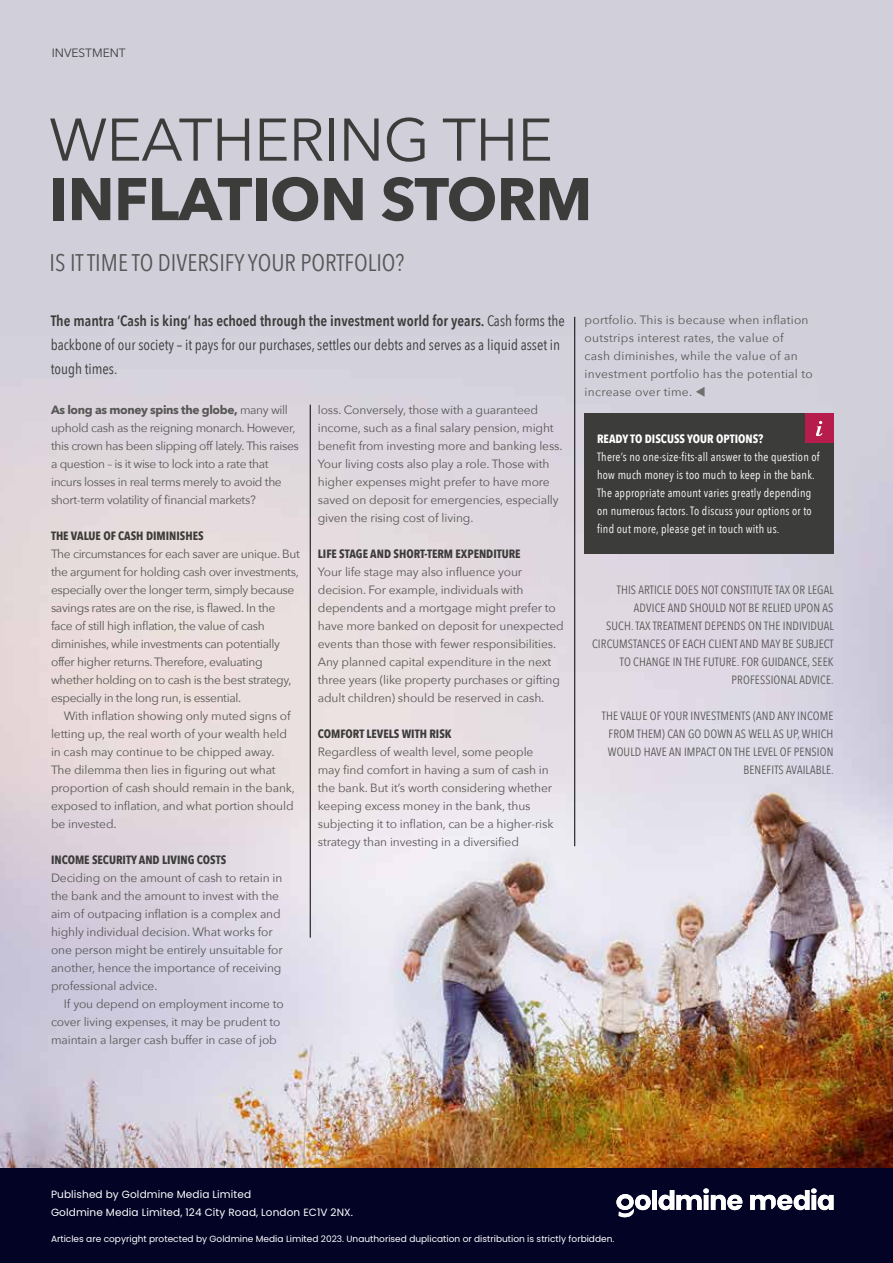
<style>
.page{position:relative;width:893px;height:1263px;background:#fff}
.page>*{position:absolute;margin:0;border:0;box-sizing:border-box;transform-origin:0 0}
.t1{font:700 59.55px "Avenir Next";letter-spacing:-.01em;color:#3c3c3b}
.t2{font:59.55px "Avenir Next";letter-spacing:-.01em;color:#3c3c3b}
.t3{font:24px "Avenir Next Condensed";color:#575756}
.t4{font:15px/24px "Avenir Next Condensed";color:#3c3c3b}
.t5{font:12px/18px "Avenir Next";letter-spacing:-.01em;color:#575756}
.t6{font:12px/18px "Avenir Next";letter-spacing:-.03em;color:#575756}
.t7{font:12px/18px "Avenir Next Condensed";letter-spacing:.01em;color:#575756;text-align:right}
.t8{font:12px/18px "Avenir Next Condensed";letter-spacing:.02em;color:#fff}
.t9{font:12px/18px "Avenir Next";letter-spacing:.02em;color:#575756}
.t10{font:700 12px "Avenir Next Condensed";color:#3c3c3b}
.t11{font:700 12px "Avenir Next Condensed";color:#fff}
.t12{font:12px "Avenir Next";color:#3c3c3b}
.t13{font:10.5px/18px "Poppins";letter-spacing:.01em;color:#fff}
.t14{font:9px "Poppins";color:#fff}
.s1{font-weight:600}
.s2{font-weight:700}
.s3{color:#706f6f}
</style>
<div class="page">
<img style="left:0;top:0;width:893px;height:1168px">
<div style="left:0;top:1168px;width:893px;height:95px;background:#030326"></div>
<div style="left:652px;top:1190px;width:5px;height:20px;background:#fff"></div>
<svg style="left:658px;top:1188px;width:84px;height:22px"></svg>
<svg style="left:750px;top:1188px;width:83px;height:22px"></svg>
<svg style="left:616px;top:1194px;width:35px;height:23px"></svg>
<div style="left:584px;top:414px;width:249px;height:140px;background:#3c3c3b"></div>
<div style="left:805px;top:414px;width:28px;height:29px;background:#b61d4c"></div>
<svg style="left:816px;top:421px;width:6px;height:15px"></svg>
<hr style="left:574px;top:317px;width:1px;height:529px;background:#000">
<hr style="left:310px;top:405px;width:1px;height:533px;background:#000">
<p class="t12" style="left:52px;top:43px;width:76px">INVESTMENT</p>
<h1 class="t2" style="left:49px;top:90px;width:505px">WEATHERING THE</h1>
<h1 class="t1" style="left:49px;top:148px;width:545px">INFLATION STORM</h1>
<h2 class="t3" style="left:50px;top:242px;width:356px">IS IT TIME TO DIVERSIFY YOUR PORTFOLIO?</h2>
<p class="t4" style="left:51px;top:308px;width:516px"><span class="s1">The mantra ‘Cash is king’ has echoed through the investment world for years.</span> Cash forms the backbone of our society – it pays for our purchases, settles our debts and serves as a liquid asset in tough times.</p>
<p class="t6" style="left:51px;top:400px;width:249px"><span class="s2">As long as money spins the globe,</span> many will uphold cash as the reigning monarch. However, this crown has been slipping off lately. This raises a question – is it wise to lock into a rate that incurs losses in real terms merely to avoid the short-term volatility of financial markets?</p>
<p class="t10" style="left:51px;top:528px;width:154px">THE VALUE OF CASH DIMINISHES</p>
<p class="t6" style="left:51px;top:544px;width:250px">The circumstances for each saver are unique. But the argument for holding cash over investments, especially over the longer term, simply because savings rates are on the rise, is flawed. In the face of still high inflation, the value of cash diminishes, while investments can potentially offer higher returns. Therefore, evaluating whether holding on to cash is the best strategy, especially in the long run, is essential.</p>
<p class="t5" style="left:51px;top:706px;width:246px;text-indent:13px">With inflation showing only muted signs of letting up, the real worth of your wealth held in cash may continue to be chipped away.<br>The dilemma then lies in figuring out what proportion of cash should remain in the bank, exposed to inflation, and what portion should be invested.</p>
<p class="t10" style="left:51px;top:852px;width:177px">INCOME SECURITY AND LIVING COSTS</p>
<p class="t5" style="left:51px;top:868px;width:233px">Deciding on the amount of cash to retain in the bank and the amount to invest with the aim of outpacing inflation is a complex and highly individual decision. What works for one person might be entirely unsuitable for another, hence the importance of receiving professional advice.</p>
<p class="t5" style="left:51px;top:994px;width:234px;text-indent:13px">If you depend on employment income to cover living expenses, it may be prudent to maintain a larger cash buffer in case of job</p>
<p class="t5" style="left:318px;top:400px;width:246px">loss. Conversely, those with a guaranteed income, such as a final salary pension, might benefit from investing more and banking less.<br>Your living costs also play a role. Those with higher expenses might prefer to have more saved on deposit for emergencies, especially given the rising cost of living.</p>
<p class="t10" style="left:318px;top:546px;width:204px">LIFE STAGE AND SHORT-TERM EXPENDITURE</p>
<p class="t5" style="left:318px;top:562px;width:247px">Your life stage may also influence your decision. For example, individuals with dependents and a mortgage might prefer to have more banked on deposit for unexpected events than those with fewer responsibilities.<br>Any planned capital expenditure in the next three years (like property purchases or gifting adult children) should be reserved in cash.</p>
<p class="t10" style="left:318px;top:726px;width:135px">COMFORT LEVELS WITH RISK</p>
<p class="t5" style="left:318px;top:742px;width:237px">Regardless of wealth level, some people may find comfort in having a sum of cash in the bank. But it’s worth considering whether keeping excess money in the bank, thus subjecting it to inflation, can be a higher-risk strategy than investing in a diversified</p>
<p class="t9" style="left:585px;top:310px;width:230px">portfolio. This is because when inflation outstrips interest rates, the value of<br>cash diminishes, while the value of an investment portfolio has the potential to increase over time. <span class="s3">▼</span></p>
<p class="t11" style="left:597px;top:431px;width:168px">READY TO DISCUSS YOUR OPTIONS?</p>
<p class="t8" style="left:597px;top:447px;width:224px">There’s no one-size-fits-all answer to the question of how much money is too much to keep in the bank.<br>The appropriate amount varies greatly depending on numerous factors. To discuss your options or to find out more, please get in touch with us.</p>
<p class="t7" style="left:592px;top:580px;width:243px">THIS ARTICLE DOES NOT CONSTITUTE TAX OR LEGAL ADVICE AND SHOULD NOT BE RELIED UPON AS<br>SUCH. TAX TREATMENT DEPENDS ON THE INDIVIDUAL CIRCUMSTANCES OF EACH CLIENT AND MAY BE SUBJECT TO CHANGE IN THE FUTURE. FOR GUIDANCE, SEEK PROFESSIONAL ADVICE.</p>
<p class="t7" style="left:602px;top:706px;width:233px">THE VALUE OF YOUR INVESTMENTS (AND ANY INCOME FROM THEM) CAN GO DOWN AS WELL AS UP, WHICH WOULD HAVE AN IMPACT ON THE LEVEL OF PENSION BENEFITS AVAILABLE.</p>
<p class="t13" style="left:51px;top:1186px;width:304px">Published by Goldmine Media Limited<br>Goldmine Media Limited, 124 City Road, London EC1V 2NX.</p>
<p class="t14" style="left:51px;top:1233px;width:565px">Articles are copyright protected by Goldmine Media Limited 2023. Unauthorised duplication or distribution is strictly forbidden.</p>
</div>
